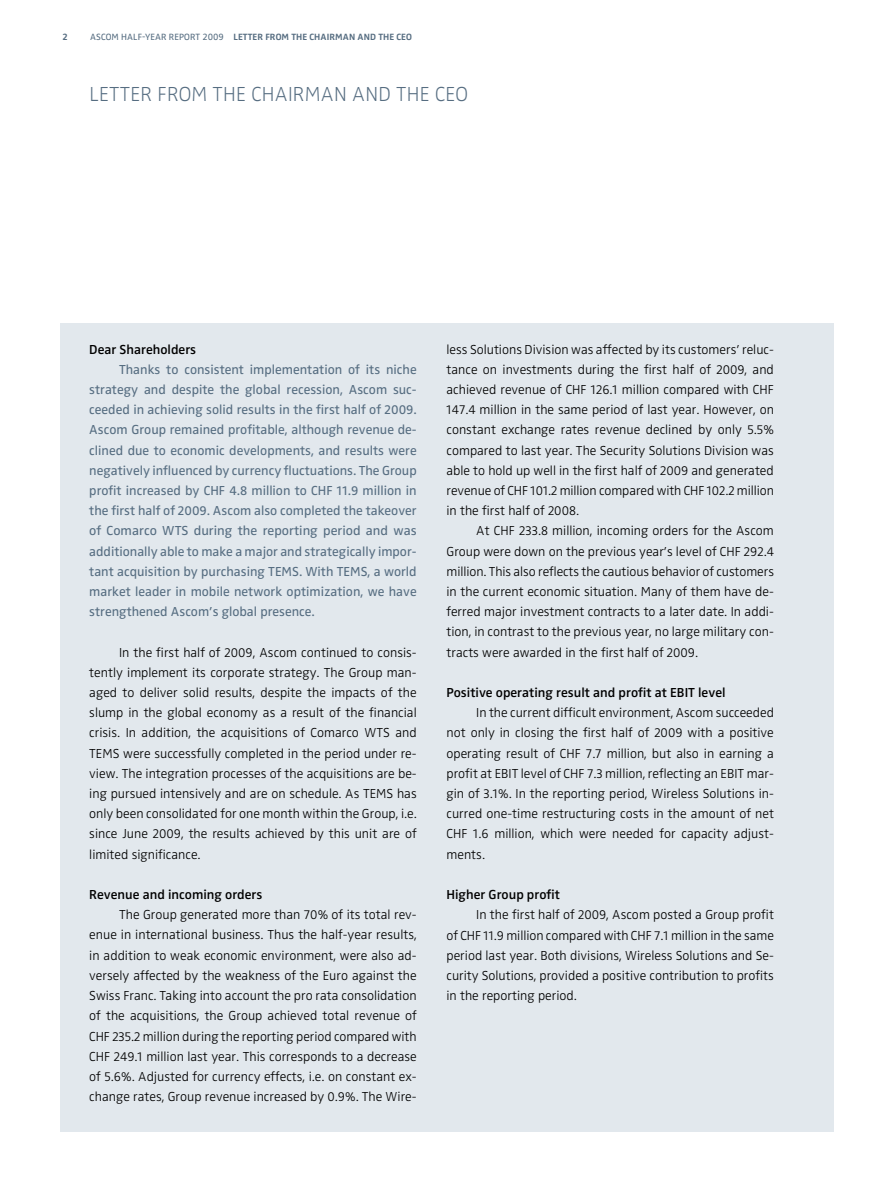
<style>
.page{position:relative;width:893px;height:1191px;background:#fff}
.page>*{position:absolute;margin:0;border:0;box-sizing:border-box;transform-origin:0 0}
.t1{font:200 21px "Ascom Zwo";letter-spacing:.01em;color:#566d81}
.t2{font:300 13.5px/20.2px "Ascom Zwo";color:#000;text-align:justify}
.t3{font:13.5px/20.2px "Ascom Zwo";color:#566d81;text-align:justify}
.t4{font:600 13.5px "Ascom Zwo";color:#000}
.t5{font:700 9.3px "Ascom Zwo";letter-spacing:.01em;color:#566d81}
.t6{font:9.3px "Ascom Zwo";letter-spacing:.01em;color:#566d81}
.s1{font-weight:400}
</style>
<div class="page">
<div style="left:60px;top:323px;width:773px;height:808px;background:#e2e8ed"></div>
<p class="t5" style="left:62px;top:32px;width:7px">2</p>
<p class="t6" style="left:90px;top:32px;width:13px">Ascom</p>
<p class="t6" style="left:121px;top:32px;width:36px">Half-Year</p>
<p class="t6" style="left:169px;top:32px;width:12px">Report</p>
<p class="t5" style="left:202px;top:32px;width:211px"><span class="s1">2009</span> LETTER FROM THE CHAIRMAN AN D THE CEO</p>
<h1 class="t1" style="left:89px;top:82px;width:380px">LETTER FROM THE CHAIRMAN AN D THE CEO</h1>
<p class="t4" style="left:89px;top:341px;width:108px">Dear Shareholders</p>
<p class="t3" style="left:89px;top:359px;width:329px;text-indent:30px">Thanks to consistent implementation of its niche strategy and despite the global recession, Ascom suc&shy;ceeded in achieving solid results in the first half of 2009.<br>Ascom Group remained profitable, although revenue de&shy;clined due to economic developments, and results were negatively influenced by currency fluctuations. The Group profit increased by CHF 4.8 million to CHF 11.9 million in the first half of 2009. Ascom also completed the takeover of Comarco WTS during the reporting period and was additionally able to make a major and strategically impor&shy;tant acquisition by purchasing TEMS. With TEMS, a world market leader in mobile network optimization, we have strengthened Ascom’s global presence.</p>
<p class="t2" style="left:89px;top:642px;width:329px;text-indent:30px">I n the first half of 2009, Ascom continued to consis&shy;tently implement its corporate strategy. The Group man&shy;aged to deliver solid results, despite the impacts of the slump in the global economy as a result of the financial crisis. I n addition, the acquisitions of Comarco WTS and TEMS</p>
<p class="t2" style="left:89px;top:743px;width:329px;text-indent:34px">were successfully completed in the period under re&shy;view. The integration processes of the acquisitions are be&shy;ing pursued intensively and are on schedule. As TEMS</p>
<p class="t2" style="left:89px;top:783px;width:329px;text-indent:308px">has only been consolidated for one month within the Group, i.e. since June 2009, the results achieved by this unit are of limited significance.</p>
<p class="t4" style="left:89px;top:886px;width:175px">Revenue and incoming orders</p>
<p class="t2" style="left:89px;top:904px;width:329px;text-indent:30px">The Group generated more than 70% of its total rev&shy;enue in international business. Thus the half-year results, in addition to weak economic environment, were also ad&shy;versely affected by the weakness of the Euro against the Swiss Franc. Taking into account the pro rata consolidation of the acquisitions, the Group achieved total revenue of CH F 235.2 million during the reporting period compared with CH F 249.1 million last year. This corresponds to a decrease of 5.6%. Adjusted for currency effects, i.e. on constant ex&shy;change rates, Group revenue increased by 0.9%. The Wire-</p>
<p class="t2" style="left:446px;top:339px;width:329px">less Solutions Division was affected by its customers’ reluc&shy;tance on investments during the first half of 2009, and achieved revenue of CH F 126.1 million compared with CH F 147.4 million in the same period of last year. However, on constant exchange rates revenue declined by only 5.5% compared to last year. The Security Solutions Division was able to hold up well in the first half of 2009 and generated revenue of CH F 101.2 million compared with CH F 102.2 million in the first half of 2008.</p>
<p class="t2" style="left:446px;top:521px;width:329px;text-indent:30px">At CH F 233.8 million, incoming orders for the Ascom Group were down on the previous year’s level of CH F 292.4 million. This also reflects the cautious behavior of customers in the current economic situation. Many of them have de&shy;ferred major investment contracts to a later date. I n addi&shy;tion, in contrast to the previous year, no large military con&shy;tracts were awarded in the first half of 2009.</p>
<p class="t4" style="left:446px;top:684px;width:281px">Positive operating result and profit at EBIT level</p>
<p class="t2" style="left:446px;top:702px;width:329px;text-indent:30px">I n the current difficult environment, Ascom succeeded not only in closing the first half of 2009 with a positive operating result of CH F 7.7 million, but also in earning a profit at EBIT level of CH F 7.3 million, reflecting an EBIT mar&shy;gin of 3.1%. I n the reporting period, Wireless Solutions in&shy;curred one-time restructuring costs in the amount of net CH F 1.6 million, which were needed for capacity adjust&shy;ments.</p>
<p class="t4" style="left:446px;top:886px;width:115px">Higher Group profit</p>
<p class="t2" style="left:446px;top:904px;width:329px;text-indent:30px">I n the first half of 2009, Ascom posted a Group profit of CH F 11.9 million compared with CH F 7.1 million in the same period last year. Both divisions, Wireless Solutions and Se&shy;curity Solutions, provided a positive contribution to profits in the reporting period.</p>
</div>
